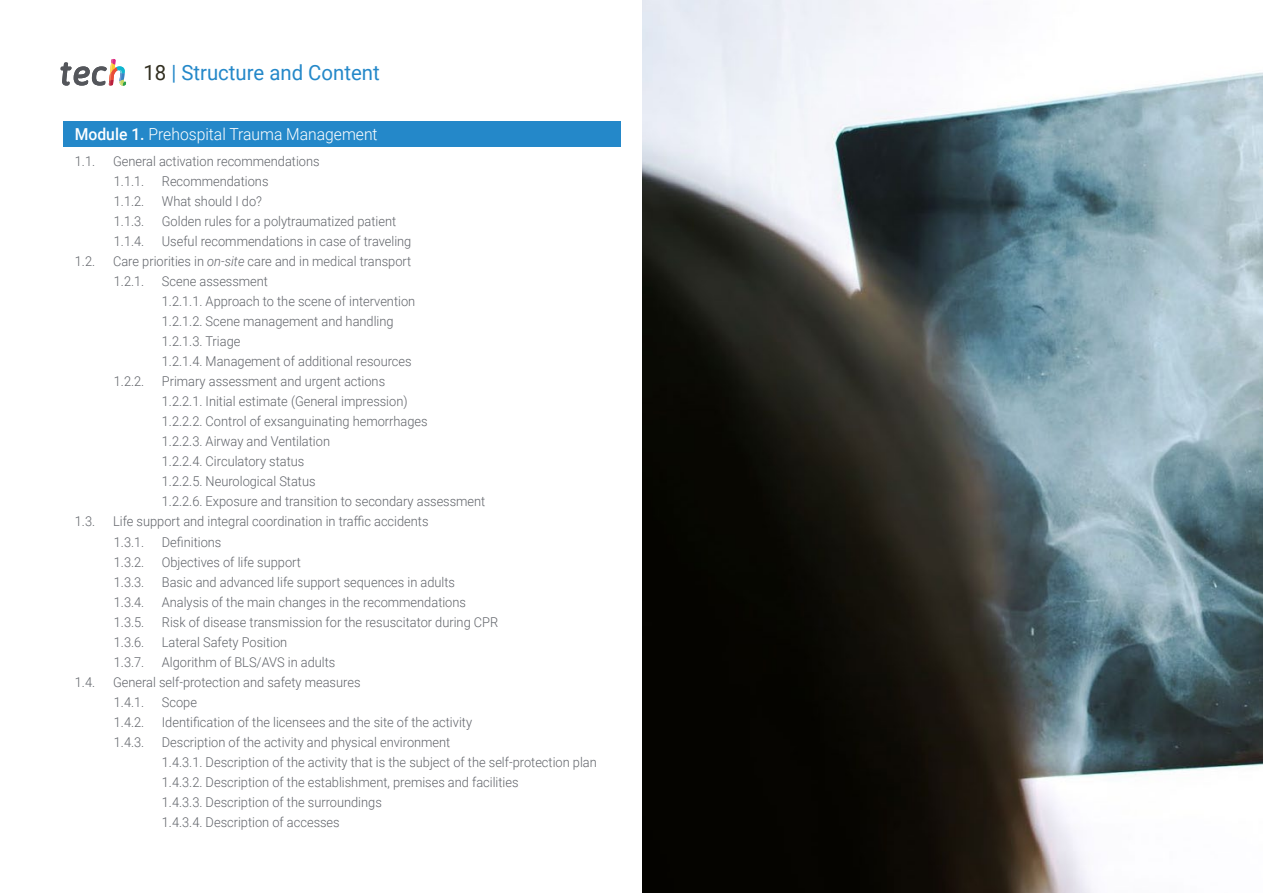
<style>
.page{position:relative;width:1263px;height:893px;background:#fff}
.page>*{position:absolute;margin:0;border:0;box-sizing:border-box;transform-origin:0 0}
.t1{font:21px "Roboto";color:#2488c9}
.t2{font:300 16.5px "Roboto";color:#fff;scale:.95 1}
.t3{font:300 13.5px/20px "Roboto";color:#61646a;scale:.95 1}
.s1{color:#312e20}
.s2{font-weight:500}
.s3{font-style:italic}
</style>
<div class="page">
<img style="left:642px;top:0;width:621px;height:893px">
<div style="left:64px;top:121px;width:557px;height:25px;background:#2488c9"></div>
<svg style="left:61px;top:59px;width:65px;height:27px"></svg>
<h1 class="t1" style="left:144px;top:57px;width:238px"><span class="s1">18</span> | Structure and Content</h1>
<p class="t2" style="left:75px;top:123px;width:320px"><span class="s2">Module 1.</span> Prehospital Trauma Management</p>
<p class="t3" style="left:75px;top:151px;width:23px">1.1.</p>
<p class="t3" style="left:113px;top:151px;width:219px">General activation recommendations<br>1.1.1.</p>
<p class="t3" style="left:162px;top:171px;width:114px">Recommendations</p>
<p class="t3" style="left:114px;top:191px;width:34px">1.1.2.</p>
<p class="t3" style="left:162px;top:191px;width:107px">What should I do?</p>
<p class="t3" style="left:114px;top:211px;width:34px">1.1.3.</p>
<p class="t3" style="left:162px;top:211px;width:248px">Golden rules for a polytraumatized patient</p>
<p class="t3" style="left:114px;top:231px;width:34px">1.1.4.</p>
<p class="t3" style="left:162px;top:231px;width:264px">Useful recommendations in case of traveling</p>
<p class="t3" style="left:75px;top:251px;width:23px">1.2.</p>
<p class="t3" style="left:113px;top:251px;width:315px">Care priorities in <span class="s3">on-site</span> care and in medical transport<br>1.2.1.</p>
<p class="t3" style="left:162px;top:271px;width:268px">Scene assessment<br>1.2.1.1. Approach to the scene of intervention 1.2.1.2. Scene management and handling 1.2.1.3. Triage<br>1.2.1.4. Management of additional resources</p>
<p class="t3" style="left:114px;top:371px;width:34px">1.2.2.</p>
<p class="t3" style="left:162px;top:371px;width:342px">Primary assessment and urgent actions<br>1.2.2.1. Initial estimate (General impression)<br>1.2.2.2. Control of exsanguinating hemorrhages<br>1.2.2.3. Airway and Ventilation<br>1.2.2.4. Circulatory status<br>1.2.2.5. Neurological Status<br>1.2.2.6. Exposure and transition to secondary assessment</p>
<p class="t3" style="left:75px;top:511px;width:23px">1.3.</p>
<p class="t3" style="left:113px;top:511px;width:333px">Life support and integral coordination in traffic accidents<br>1.3.1.</p>
<p class="t3" style="left:162px;top:531px;width:64px">Definitions</p>
<p class="t3" style="left:114px;top:551px;width:34px">1.3.2.</p>
<p class="t3" style="left:162px;top:551px;width:148px">Objectives of life support</p>
<p class="t3" style="left:114px;top:571px;width:34px">1.3.3.</p>
<p class="t3" style="left:162px;top:571px;width:310px">Basic and advanced life support sequences in adults</p>
<p class="t3" style="left:114px;top:591px;width:34px">1.3.4.</p>
<p class="t3" style="left:162px;top:591px;width:322px">Analysis of the main changes in the recommendations</p>
<p class="t3" style="left:114px;top:611px;width:34px">1.3.5.</p>
<p class="t3" style="left:162px;top:611px;width:356px">Risk of disease transmission for the resuscitator during CPR</p>
<p class="t3" style="left:114px;top:631px;width:34px">1.3.6.</p>
<p class="t3" style="left:162px;top:631px;width:133px">Lateral Safety Position</p>
<p class="t3" style="left:114px;top:651px;width:34px">1.3.7.</p>
<p class="t3" style="left:162px;top:651px;width:184px">Algorithm of BLS/AVS in adults</p>
<p class="t3" style="left:75px;top:671px;width:23px">1.4.</p>
<p class="t3" style="left:113px;top:671px;width:262px">General self-protection and safety measures<br>1.4.1.</p>
<p class="t3" style="left:162px;top:691px;width:38px">Scope</p>
<p class="t3" style="left:114px;top:711px;width:34px">1.4.2.</p>
<p class="t3" style="left:162px;top:711px;width:328px">Identification of the licensees and the site of the activity</p>
<p class="t3" style="left:114px;top:731px;width:34px">1.4.3.</p>
<p class="t3" style="left:162px;top:731px;width:459px">Description of the activity and physical environment<br>1.4.3.1. Description of the activity that is the subject of the self-protection plan 1.4.3.2. Description of the establishment, premises and facilities<br>1.4.3.3. Description of the surroundings<br>1.4.3.4. Description of accesses</p>
</div>
